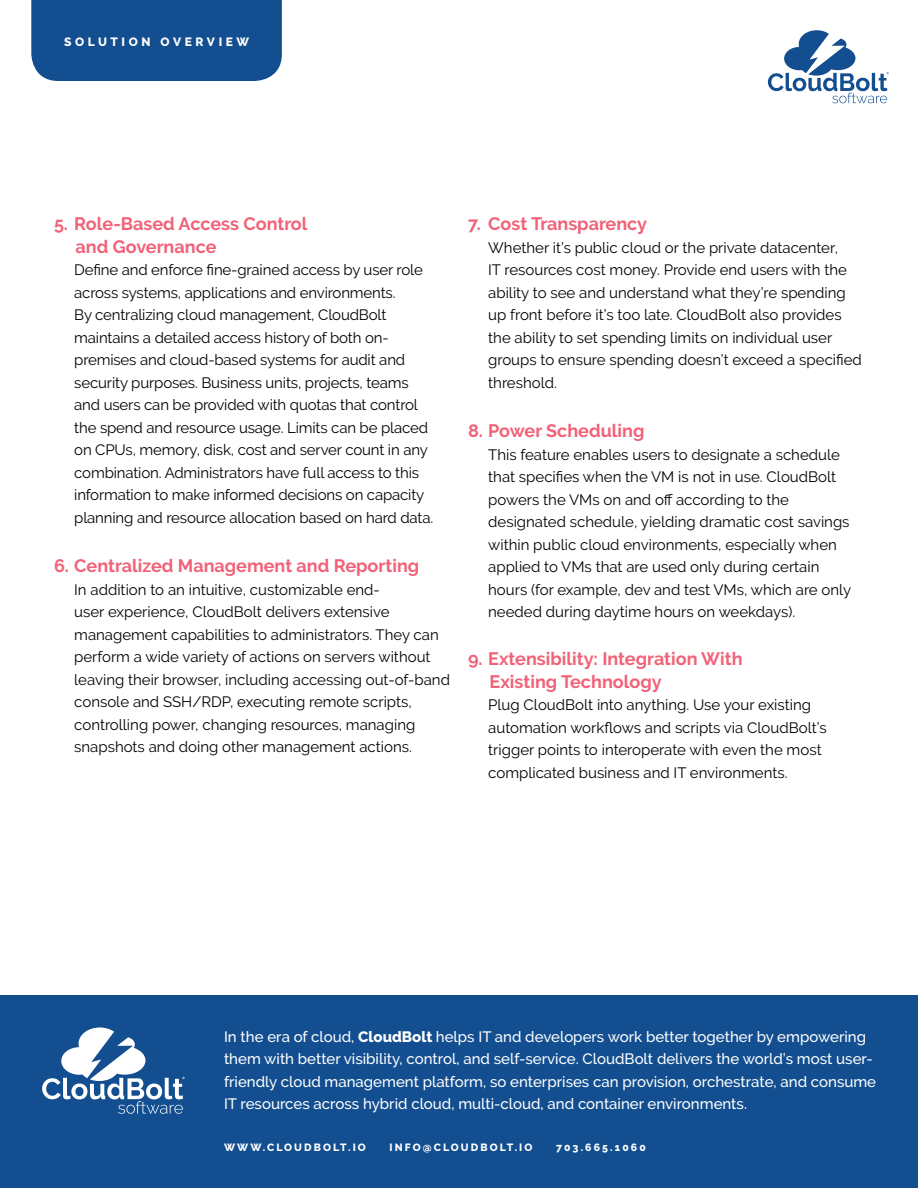
<style>
.page{position:relative;width:918px;height:1188px;background:#fff}
.page>*{position:absolute;margin:0;border:0;box-sizing:border-box;transform-origin:0 0}
.t1{font:700 18px/22.5px "Raleway";color:#f16278}
.t2{font:15px/22.5px "Raleway";color:#000}
.t3{font:500 15px/22.5px "Raleway";color:#fff}
.t4{font:800 12px "Raleway";letter-spacing:.3em;color:#fff}
.t5{font:800 10.5px "Raleway";letter-spacing:.2em;color:#fff}
.s1{font-weight:800}
</style>
<div class="page">
<div style="left:31px;top:0;width:251px;height:81px;background:#134f90"></div>
<div style="left:0;top:996px;width:918px;height:192px;background:#134f90"></div>
<svg style="left:42px;top:1027px;width:143px;height:87px"></svg>
<svg style="left:768px;top:30px;width:121px;height:73px"></svg>
<p class="t4" style="left:64px;top:37px;width:187px">SOLUTION OVERVIEW</p>
<p class="t1" style="left:76px;top:213px;width:233px;text-indent:-22px">5. Role-Based Access Control and Governance</p>
<p class="t2" style="left:74px;top:259px;width:361px">Define and enforce fine-grained access by user role across systems, applications and environments.<br>By centralizing cloud management, CloudBolt maintains a detailed access history of both on&shy;premises and cloud-based systems for audit and security purposes. Business units, projects, teams and users can be provided with quotas that control the spend and resource usage. Limits can be placed on CPUs, memory, disk, cost and server count in any combination. Administrators have full access to this information to make informed decisions on capacity planning and resource allocation based on hard data.</p>
<p class="t1" style="left:54px;top:555px;width:367px">6. Centralized Management and Reporting</p>
<p class="t2" style="left:74px;top:580px;width:377px">In addition to an intuitive, customizable end-<br>user experience, CloudBolt delivers extensive management capabilities to administrators. They can perform a wide variety of actions on servers without leaving their browser, including accessing out-of-band console and SSH/RDP, executing remote scripts, controlling power, changing resources, managing snapshots and doing other management actions.</p>
<p class="t1" style="left:468px;top:213px;width:181px">7. Cost Transparency</p>
<p class="t2" style="left:488px;top:238px;width:375px">Whether it’s public cloud or the private datacenter,<br>IT resources cost money. Provide end users with the ability to see and understand what they’re spending up front before it’s too late. CloudBolt also provides the ability to set spending limits on individual user groups to ensure spending doesn’t exceed a specified threshold.</p>
<p class="t1" style="left:468px;top:420px;width:178px">8. Power Scheduling</p>
<p class="t2" style="left:488px;top:445px;width:364px">This feature enables users to designate a schedule that specifies when the VM is not in use. CloudBolt powers the VMs on and off according to the designated schedule, yielding dramatic cost savings within public cloud environments, especially when applied to VMs that are used only during certain hours (for example, dev and test VMs, which are only needed during daytime hours on weekdays).</p>
<p class="t1" style="left:490px;top:648px;width:254px;text-indent:-22px">9. Extensibility: Integration With<br>Existing Technology</p>
<p class="t2" style="left:488px;top:694px;width:340px">Plug CloudBolt into anything. Use your existing automation workflows and scripts via CloudBolt’s trigger points to interoperate with even the most complicated business and IT environments.</p>
<p class="t3" style="left:224px;top:1025px;width:654px">In the era of cloud, <span class="s1">CloudBolt</span> helps IT and developers work better together by empowering them with better visibility, control, and self-service. CloudBolt delivers the world’s most user&shy;friendly cloud management platform, so enterprises can provision, orchestrate, and consume IT resources across hybrid cloud, multi-cloud, and container environments.</p>
<p class="t5" style="left:224px;top:1143px;width:143px">WWW.CLOUDBOLT.IO</p>
<p class="t5" style="left:389px;top:1143px;width:145px">INFO@CLOUDBOLT.IO</p>
<p class="t5" style="left:556px;top:1143px;width:91px">703.665.1060</p>
</div>
